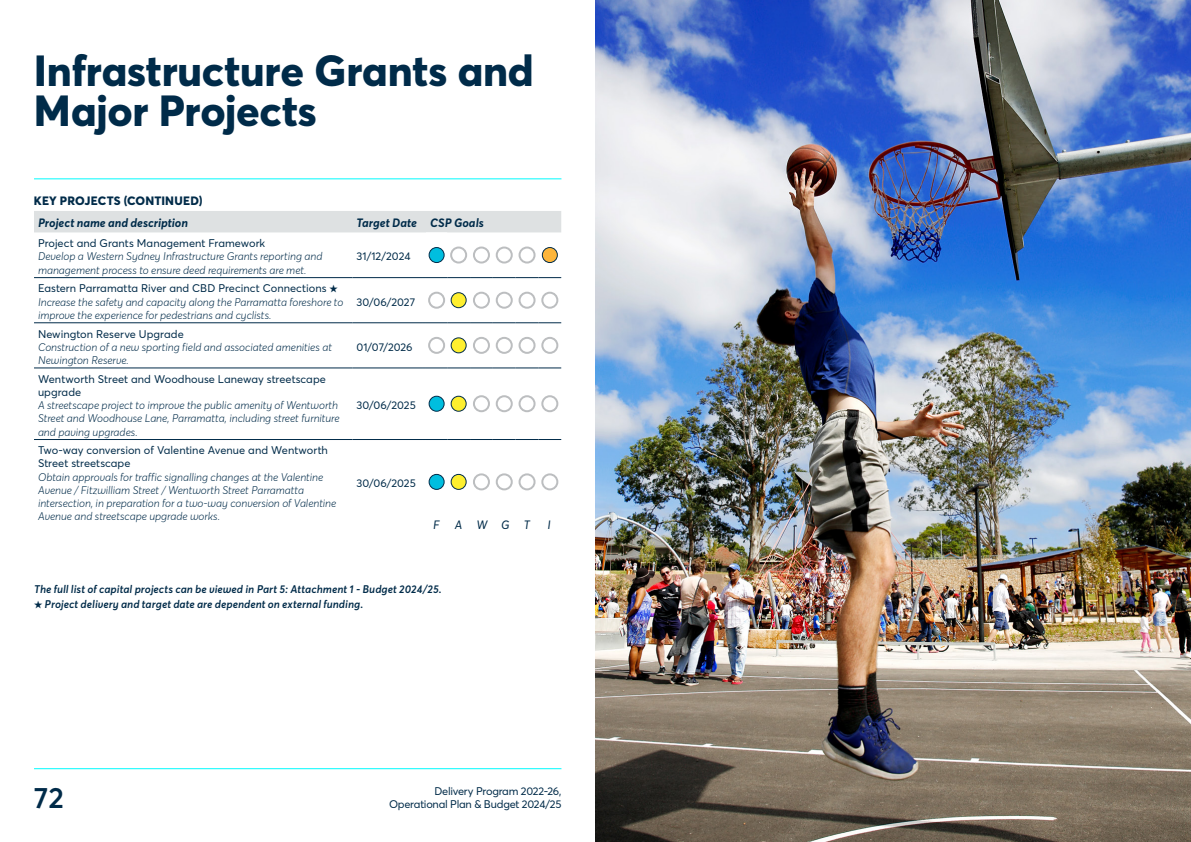
<style>
.page{position:relative;width:1191px;height:842px;background:#fff}
.page>*{position:absolute;margin:0;border:0;box-sizing:border-box;transform-origin:0 0}
.t1{font:800 43px/40px "Parramatta";letter-spacing:-.005em;color:#002b49}
.t2{font:600 29px "Parramatta";color:#002b49}
.t3{font:italic 700 12px "Parramatta";color:#002b49}
.t4{font:800 12px "Parramatta";letter-spacing:.015em;color:#002b49}
.t5{font:italic 12px "Parramatta";letter-spacing:1.18em;color:#002b49}
.t6{font:italic 300 11px/13.2px "Parramatta";color:#002b49}
.t7{font:11px/13.2px "Parramatta";color:#002b49}
.t8{font:italic 600 11px "Parramatta";letter-spacing:.005em;color:#002b49}
.t9{font:11px "Parramatta";letter-spacing:-.02em;color:#002b49}
.t10{font:11px "Parramatta";letter-spacing:-.025em;color:#002b49}
</style>
<div class="page">
<hr style="left:34px;top:768px;width:527px;height:1px;background:#00fbfe">
<hr style="left:34px;top:178px;width:527px;height:1px;background:#00fbfe">
<svg style="left:34px;top:211px;width:527px;height:280px"></svg>
<div style="left:429px;top:248px;width:15px;height:15px;background:#00bedf;border-radius:50%"></div>
<div style="left:428px;top:247px;width:16px;height:16px;border:1px solid #002b49;border-radius:50%"></div>
<div style="left:450px;top:247px;width:17px;height:17px;border:2px solid #bcbec0;border-radius:50%"></div>
<div style="left:473px;top:247px;width:17px;height:17px;border:2px solid #bcbec0;border-radius:50%"></div>
<div style="left:496px;top:247px;width:17px;height:17px;border:2px solid #bcbec0;border-radius:50%"></div>
<div style="left:518px;top:247px;width:17px;height:17px;border:2px solid #bcbec0;border-radius:50%"></div>
<div style="left:542px;top:248px;width:15px;height:15px;background:#fcb53b;border-radius:50%"></div>
<div style="left:542px;top:247px;width:16px;height:16px;border:1px solid #002b49;border-radius:50%"></div>
<div style="left:428px;top:292px;width:17px;height:17px;border:2px solid #bcbec0;border-radius:50%"></div>
<div style="left:451px;top:293px;width:15px;height:15px;background:#feef2f;border-radius:50%"></div>
<div style="left:450px;top:292px;width:16px;height:16px;border:1px solid #002b49;border-radius:50%"></div>
<div style="left:473px;top:292px;width:17px;height:17px;border:2px solid #bcbec0;border-radius:50%"></div>
<div style="left:496px;top:292px;width:17px;height:17px;border:2px solid #bcbec0;border-radius:50%"></div>
<div style="left:518px;top:292px;width:17px;height:17px;border:2px solid #bcbec0;border-radius:50%"></div>
<div style="left:541px;top:292px;width:17px;height:17px;border:2px solid #bcbec0;border-radius:50%"></div>
<div style="left:428px;top:337px;width:17px;height:17px;border:2px solid #bcbec0;border-radius:50%"></div>
<div style="left:451px;top:338px;width:15px;height:15px;background:#feef2f;border-radius:50%"></div>
<div style="left:450px;top:337px;width:16px;height:16px;border:1px solid #002b49;border-radius:50%"></div>
<div style="left:473px;top:337px;width:17px;height:17px;border:2px solid #bcbec0;border-radius:50%"></div>
<div style="left:496px;top:337px;width:17px;height:17px;border:2px solid #bcbec0;border-radius:50%"></div>
<div style="left:518px;top:337px;width:17px;height:17px;border:2px solid #bcbec0;border-radius:50%"></div>
<div style="left:541px;top:337px;width:17px;height:17px;border:2px solid #bcbec0;border-radius:50%"></div>
<div style="left:429px;top:396px;width:15px;height:15px;background:#00bedf;border-radius:50%"></div>
<div style="left:428px;top:396px;width:16px;height:16px;border:1px solid #002b49;border-radius:50%"></div>
<div style="left:451px;top:396px;width:15px;height:15px;background:#feef2f;border-radius:50%"></div>
<div style="left:450px;top:396px;width:16px;height:16px;border:1px solid #002b49;border-radius:50%"></div>
<div style="left:473px;top:395px;width:17px;height:17px;border:2px solid #bcbec0;border-radius:50%"></div>
<div style="left:496px;top:395px;width:17px;height:17px;border:2px solid #bcbec0;border-radius:50%"></div>
<div style="left:518px;top:395px;width:17px;height:17px;border:2px solid #bcbec0;border-radius:50%"></div>
<div style="left:541px;top:395px;width:17px;height:17px;border:2px solid #bcbec0;border-radius:50%"></div>
<div style="left:429px;top:474px;width:15px;height:15px;background:#00bedf;border-radius:50%"></div>
<div style="left:428px;top:474px;width:16px;height:16px;border:1px solid #002b49;border-radius:50%"></div>
<div style="left:451px;top:474px;width:15px;height:15px;background:#feef2f;border-radius:50%"></div>
<div style="left:450px;top:474px;width:16px;height:16px;border:1px solid #002b49;border-radius:50%"></div>
<div style="left:473px;top:473px;width:17px;height:17px;border:2px solid #bcbec0;border-radius:50%"></div>
<div style="left:496px;top:473px;width:17px;height:17px;border:2px solid #bcbec0;border-radius:50%"></div>
<div style="left:518px;top:473px;width:17px;height:17px;border:2px solid #bcbec0;border-radius:50%"></div>
<div style="left:541px;top:473px;width:17px;height:17px;border:2px solid #bcbec0;border-radius:50%"></div>
<img style="left:595px;top:0;width:596px;height:842px">
<h1 class="t1" style="left:34px;top:48px;width:501px">Infrastructure Grants and<br>Major Projects</h1>
<p class="t4" style="left:34px;top:193px;width:170px">KEY PROJECTS (CONTINUED)</p>
<p class="t3" style="left:38px;top:214px;width:152px">Project name and description</p>
<p class="t3" style="left:356px;top:214px;width:129px">Target Date CSP Goals</p>
<p class="t7" style="left:38px;top:236px;width:229px">Project and Grants Management Framework</p>
<p class="t6" style="left:38px;top:250px;width:286px">Develop a Western Sydney Infrastructure Grants reporting and management process to ensure deed requirements are met.</p>
<p class="t7" style="left:356px;top:249px;width:56px">31/12/2024</p>
<p class="t7" style="left:38px;top:281px;width:301px">Eastern Parramatta River and CBD Precinct Connections ★</p>
<p class="t6" style="left:38px;top:295px;width:307px">Increase the safety and capacity along the Parramatta foreshore to improve the experience for pedestrians and cyclists.</p>
<p class="t7" style="left:356px;top:295px;width:60px">30/06/2027</p>
<p class="t7" style="left:38px;top:327px;width:147px">Newington Reserve Upgrade</p>
<p class="t6" style="left:38px;top:340px;width:295px">Construction of a new sporting field and associated amenities at<br>Newington Reserve.</p>
<p class="t7" style="left:356px;top:340px;width:58px">01/07/2026</p>
<p class="t7" style="left:38px;top:372px;width:289px">Wentworth Street and Woodhouse Laneway streetscape upgrade</p>
<p class="t6" style="left:38px;top:399px;width:303px">A streetscape project to improve the public amenity of Wentworth<br>Street and Woodhouse Lane, Parramatta, including street furniture and paving upgrades.</p>
<p class="t7" style="left:356px;top:398px;width:61px">30/06/2025</p>
<p class="t7" style="left:38px;top:443px;width:291px">Two-way conversion of Valentine Avenue and Wentworth<br>Street streetscape</p>
<p class="t6" style="left:38px;top:470px;width:300px">Obtain approvals for traffic signalling changes at the Valentine Avenue / Fitzwilliam Street / Wentworth Street Parramatta intersection, in preparation for a two-way conversion of Valentine Avenue and streetscape upgrade works.</p>
<p class="t7" style="left:356px;top:476px;width:61px">30/06/2025</p>
<p class="t5" style="left:433px;top:516px;width:98px">FAWGT</p>
<p class="t5" style="left:547px;top:516px;width:5px">I</p>
<p class="t8" style="left:34px;top:582px;width:409px">The full list of capital projects can be viewed in Part 5: Attachment 1 - Budget 2024/25.</p>
<p class="t8" style="left:34px;top:596px;width:331px">★ Project delivery and target date are dependent on external funding.</p>
<p class="t10" style="left:434px;top:784px;width:128px">Delivery Program 2022-26,</p>
<h2 class="t2" style="left:34px;top:777px;width:31px">72</h2>
<p class="t9" style="left:389px;top:797px;width:174px">Operational Plan &amp; Budget 2024/25</p>
</div>
